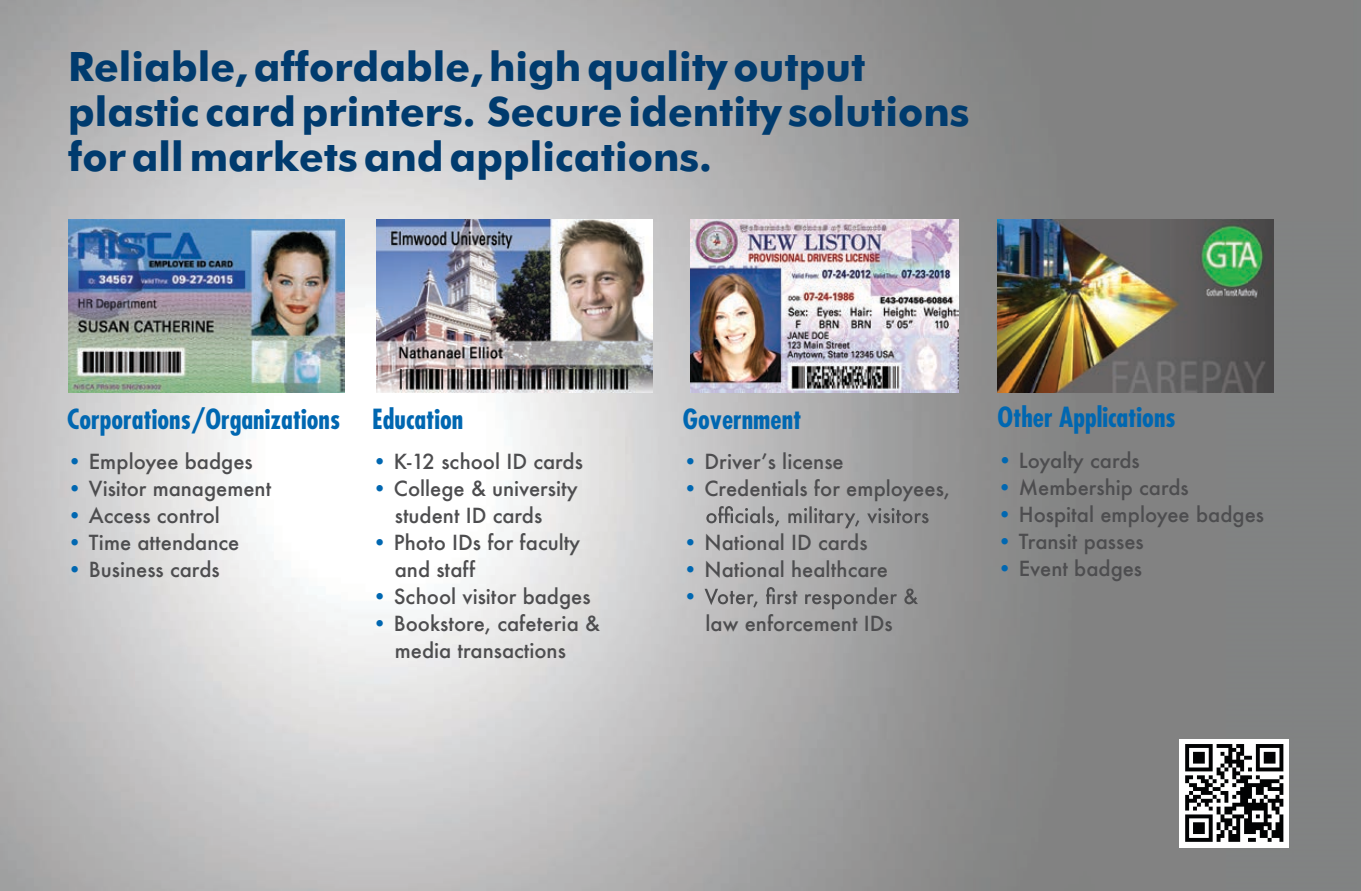
<style>
.page{position:relative;width:1361px;height:891px;background:#fff}
.page>*{position:absolute;margin:0;border:0;box-sizing:border-box;transform-origin:0 0}
.t1{font:40.5px/45px "Futuri Bold SWFTE";color:#003b6e}
.t2{font:700 condensed 27px "Futura";color:#0067b1}
.t3{font:500 20.25px/27px "Futura";color:#4d4d4f}
.s1{color:#0067b1}
</style>
<div class="page">
<img style="left:0;top:0;width:1358px;height:222px">
<img style="left:341px;top:222px;width:679px;height:669px">
<div style="left:1225px;top:222px;width:133px;height:669px;background:#818383"></div>
<svg style="left:706px;top:506px;width:222px;height:22px;background:#999"></svg>
<svg style="left:704px;top:587px;width:214px;height:22px;background:#989899"></svg>
<img style="left:68px;top:220px;width:276px;height:173px">
<img style="left:690px;top:220px;width:269px;height:173px">
<img style="left:997px;top:220px;width:276px;height:173px">
<img style="left:376px;top:220px;width:276px;height:173px">
<img style="left:1185px;top:739px;width:103px;height:109px">
<h1 class="t1" style="left:68px;top:48px;width:903px">Reliable, affordable, high quality output plastic card printers. Secure identity solutions for all markets and applications.</h1>
<h2 class="t2" style="left:67px;top:401px;width:274px">Corporations/Organizations</h2>
<p class="t3" style="left:67px;top:448px;width:187px"><span class="s1">•</span> Employee badges</p>
<p class="t3" style="left:67px;top:475px;width:205px"><span class="s1">•</span> Visitor management</p>
<p class="t3" style="left:67px;top:502px;width:154px"><span class="s1">•</span> Access control</p>
<p class="t3" style="left:67px;top:529px;width:174px"><span class="s1">•</span> Time attendance</p>
<p class="t3" style="left:67px;top:556px;width:154px"><span class="s1">•</span> Business cards</p>
<h2 class="t2" style="left:372px;top:401px;width:93px">Education</h2>
<p class="t3" style="left:372px;top:448px;width:212px"><span class="s1">•</span> K-12 school ID cards</p>
<p class="t3" style="left:395px;top:475px;width:184px;text-indent:-22px"><span class="s1">•</span> College &amp; university student ID cards</p>
<p class="t3" style="left:395px;top:529px;width:187px;text-indent:-22px"><span class="s1">•</span> Photo IDs for faculty and staff</p>
<p class="t3" style="left:372px;top:583px;width:220px"><span class="s1">•</span> School visitor badges</p>
<p class="t3" style="left:372px;top:610px;width:229px;text-align:center"><span class="s1">•</span> Bookstore, cafeteria &amp; media transactions</p>
<h2 class="t2" style="left:683px;top:401px;width:120px">Government</h2>
<p class="t3" style="left:683px;top:448px;width:162px"><span class="s1">•</span> Driverʼs license</p>
<p class="t3" style="left:683px;top:475px;width:269px"><span class="s1">•</span> Credentials for employees,</p>
<p class="t3" style="left:683px;top:529px;width:186px"><span class="s1">•</span> National ID cards</p>
<p class="t3" style="left:683px;top:556px;width:207px"><span class="s1">•</span> National healthcare <span class="s1">•</span></p>
<p class="t3" style="left:705px;top:610px;width:189px">law enforcement IDs</p>
<h2 class="t2" style="left:997px;top:400px;width:180px">Other Applications</h2>
<p class="t3" style="left:997px;top:447px;width:144px"><span class="s1">•</span> Loyalty cards</p>
<p class="t3" style="left:997px;top:474px;width:193px"><span class="s1">•</span> Membership cards</p>
<p class="t3" style="left:997px;top:501px;width:268px"><span class="s1">•</span> Hospital employee badges</p>
<p class="t3" style="left:997px;top:528px;width:148px"><span class="s1">•</span> Transit passes</p>
<p class="t3" style="left:997px;top:555px;width:146px"><span class="s1">•</span> Event badges</p>
</div>
